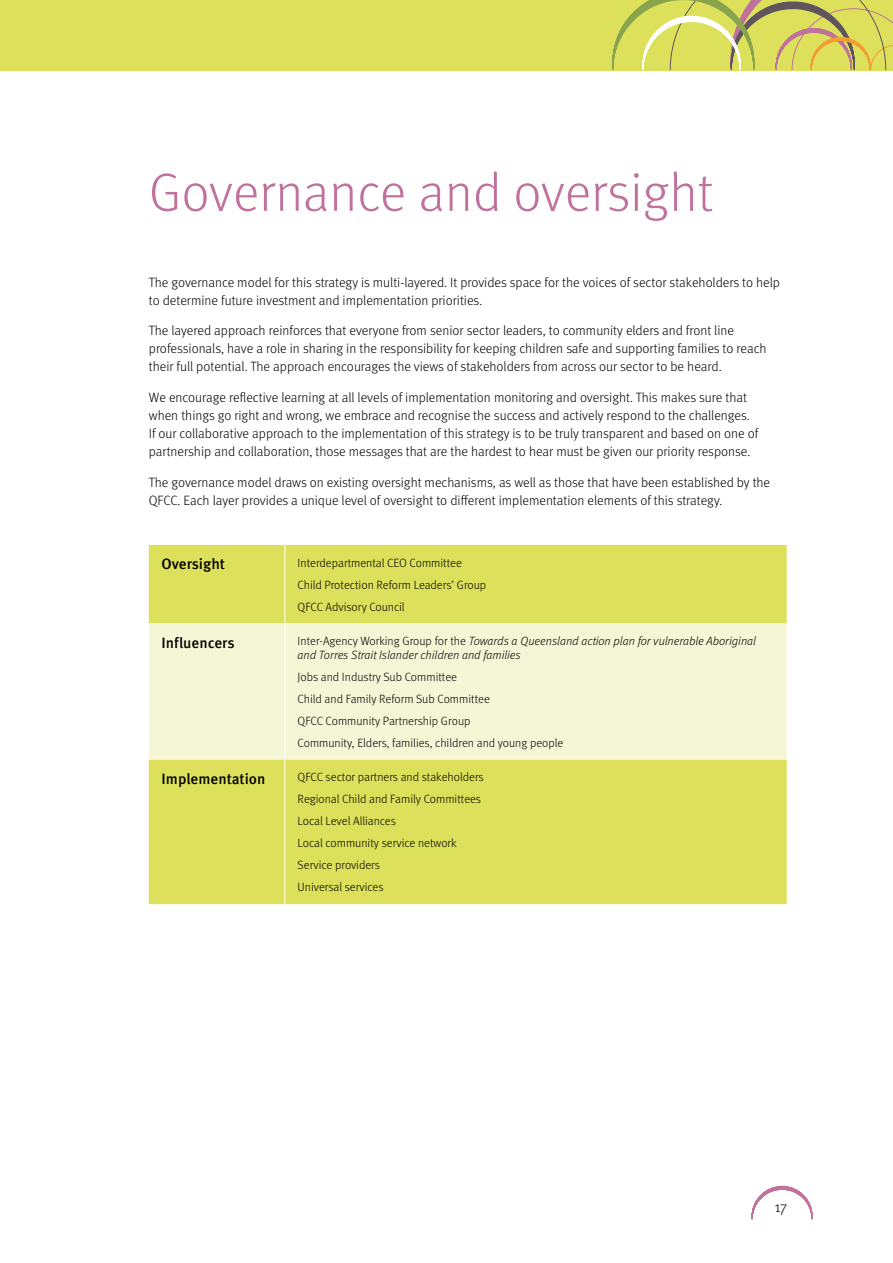
<style>
.page{position:relative;width:893px;height:1263px;background:#fff}
.page>*{position:absolute;margin:0;border:0;box-sizing:border-box;transform-origin:0 0}
.t1{font:300 54px "Meta OT";color:#c1729c}
.t2{font:500 15px "Meta OT";color:#000}
.t3{font:300 15px "Meta OT";color:#000}
.t4{font:300 13.5px/18px "Meta OT";color:#000}
.t5{font:300 12px/22px "Meta OT";color:#000}
.t6{font:italic 300 12px/13.5px "Meta OT";color:#000}
.s1{font-style:normal}
</style>
<div class="page">
<div style="left:0;top:0;width:893px;height:70px;background:#dde05b"></div>
<svg style="left:752px;top:1186px;width:60px;height:34px"></svg>
<svg style="left:612px;top:0;width:281px;height:71px"></svg>
<div style="left:149px;top:545px;width:638px;height:359px;background:#dde05b"></div>
<div style="left:149px;top:623px;width:638px;height:136px;background:#f5f6d6"></div>
<hr style="left:285px;top:545px;width:1px;height:78px;background:#fff">
<hr style="left:285px;top:623px;width:1px;height:136px;background:#fff">
<hr style="left:285px;top:759px;width:1px;height:145px;background:#fff">
<h1 class="t1" style="left:149px;top:161px;width:566px">Governance and oversight</h1>
<p class="t4" style="left:149px;top:273px;width:633px">The governance model for this strategy is multi-layered. It provides space for the voices of sector stakeholders to help to determine future investment and implementation priorities.</p>
<p class="t4" style="left:149px;top:322px;width:619px">The layered approach reinforces that everyone from senior sector leaders, to community elders and front line professionals, have a role in sharing in the responsibility for keeping children safe and supporting families to reach their full potential. The approach encourages the views of stakeholders from across our sector to be heard.</p>
<p class="t4" style="left:149px;top:389px;width:611px">We encourage reflective learning at all levels of implementation monitoring and oversight. This makes sure that when things go right and wrong, we embrace and recognise the success and actively respond to the challenges.<br>If our collaborative approach to the implementation of this strategy is to be truly transparent and based on one of partnership and collaboration, those messages that are the hardest to hear must be given our priority response.</p>
<p class="t4" style="left:149px;top:473px;width:623px">The governance model draws on existing oversight mechanisms, as well as those that have been established by the<br>QFCC. Each layer provides a unique level of oversight to different implementation elements of this strategy.</p>
<p class="t2" style="left:162px;top:554px;width:65px">Oversight</p>
<p class="t5" style="left:298px;top:552px;width:190px">Interdepartmental CEO Committee<br>Child Protection Reform Leaders’ Group<br>QFCC Advisory Council</p>
<p class="t2" style="left:162px;top:633px;width:75px">Influencers</p>
<p class="t6" style="left:298px;top:635px;width:460px"><span class="s1">Inter-Agency Working Group for the</span> Towards a Queensland action plan for vulnerable Aboriginal and Torres Strait Islander children and families</p>
<p class="t5" style="left:298px;top:666px;width:267px">Jobs and Industry Sub Committee<br>Child and Family Reform Sub Committee<br>QFCC Community Partnership Group<br>Community, Elders, families, children and young people</p>
<p class="t2" style="left:162px;top:769px;width:105px">Implementation</p>
<p class="t5" style="left:298px;top:766px;width:188px">QFCC sector partners and stakeholders<br>Regional Child and Family Committees<br>Local Level Alliances<br>Local community service network<br>Service providers<br>Universal services</p>
<p class="t3" style="left:775px;top:1197px;width:14px">17</p>
</div>
